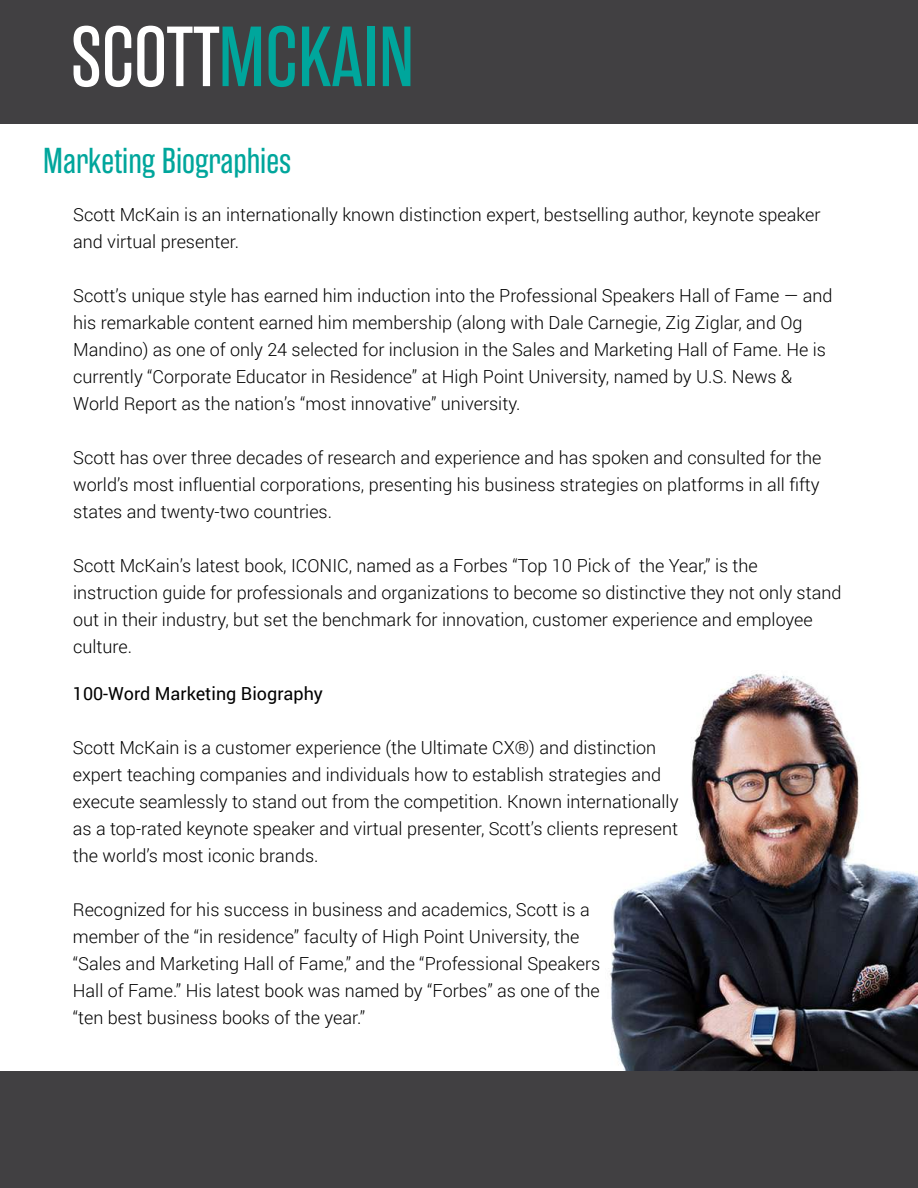
<style>
.page{position:relative;width:918px;height:1188px;background:#fff}
.page>*{position:absolute;margin:0;border:0;box-sizing:border-box;transform-origin:0 0}
.t1{font:36px "Rama Gothic E";color:#00a69c}
.t2{font:300 18px/27px "Roboto";color:#000}
.t3{font:18px "Roboto";color:#000}
</style>
<div class="page">
<img style="left:610px;top:674px;width:308px;height:397px">
<div style="left:0;top:0;width:918px;height:124px;background:#414042"></div>
<svg style="left:269px;top:26px;width:26px;height:61px"></svg>
<svg style="left:302px;top:27px;width:60px;height:59px"></svg>
<div style="left:367px;top:27px;width:7px;height:59px;background:#00a69c"></div>
<svg style="left:383px;top:27px;width:27px;height:59px"></svg>
<svg style="left:74px;top:26px;width:25px;height:61px"></svg>
<svg style="left:105px;top:26px;width:26px;height:61px"></svg>
<svg style="left:137px;top:26px;width:124px;height:61px"></svg>
<div style="left:0;top:1071px;width:918px;height:117px;background:#414042"></div>
<h1 class="t1" style="left:43px;top:147px;width:249px">Marketing Biographies</h1>
<p class="t2" style="left:73px;top:203px;width:749px">Scott McKain is an internationally known distinction expert, bestselling author, keynote speaker and virtual presenter.</p>
<p class="t2" style="left:73px;top:284px;width:761px">Scottís unique style has earned him induction into the Professional Speakers Hall of Fame ó and his remarkable content earned him membership (along with Dale Carnegie, Zig Ziglar, and Og Mandino) as one of only 24 selected for inclusion in the Sales and Marketing Hall of Fame. He is currently ìCorporate Educator in Residenceî at High Point University, named by U.S. News &amp; World Report as the nationís ìmost innovativeî university.</p>
<p class="t2" style="left:73px;top:446px;width:750px;text-align:justify">Scott has over three decades of research and experience and has spoken and consulted for the world’s most influential corporations, presenting his business strategies on platforms in all fifty states and twenty-two countries.</p>
<p class="t2" style="left:73px;top:554px;width:770px">Scott McKainís latest book, ICONIC, named as a Forbes ìTop 10 Pick of the Year,î is the instruction guide for professionals and organizations to become so distinctive they not only stand out in their industry, but set the benchmark for innovation, customer experience and employee culture.</p>
<p class="t3" style="left:73px;top:686px;width:252px">100-Word Marketing Biography</p>
<p class="t2" style="left:73px;top:735px;width:607px">Scott McKain is a customer experience (the Ultimate CXÆ) and distinction expert teaching companies and individuals how to establish strategies and execute seamlessly to stand out from the competition. Known internationally as a top-rated keynote speaker and virtual presenter, Scottís clients represent the worldís most iconic brands.</p>
<p class="t2" style="left:73px;top:897px;width:529px">Recognized for his success in business and academics, Scott is a member of the ìin residenceî faculty of High Point University, the ìSales and Marketing Hall of Fame,î and the ìProfessional Speakers Hall of Fame.î His latest book was named by ìForbesî as one of the ìten best business books of the year.î</p>
</div>
